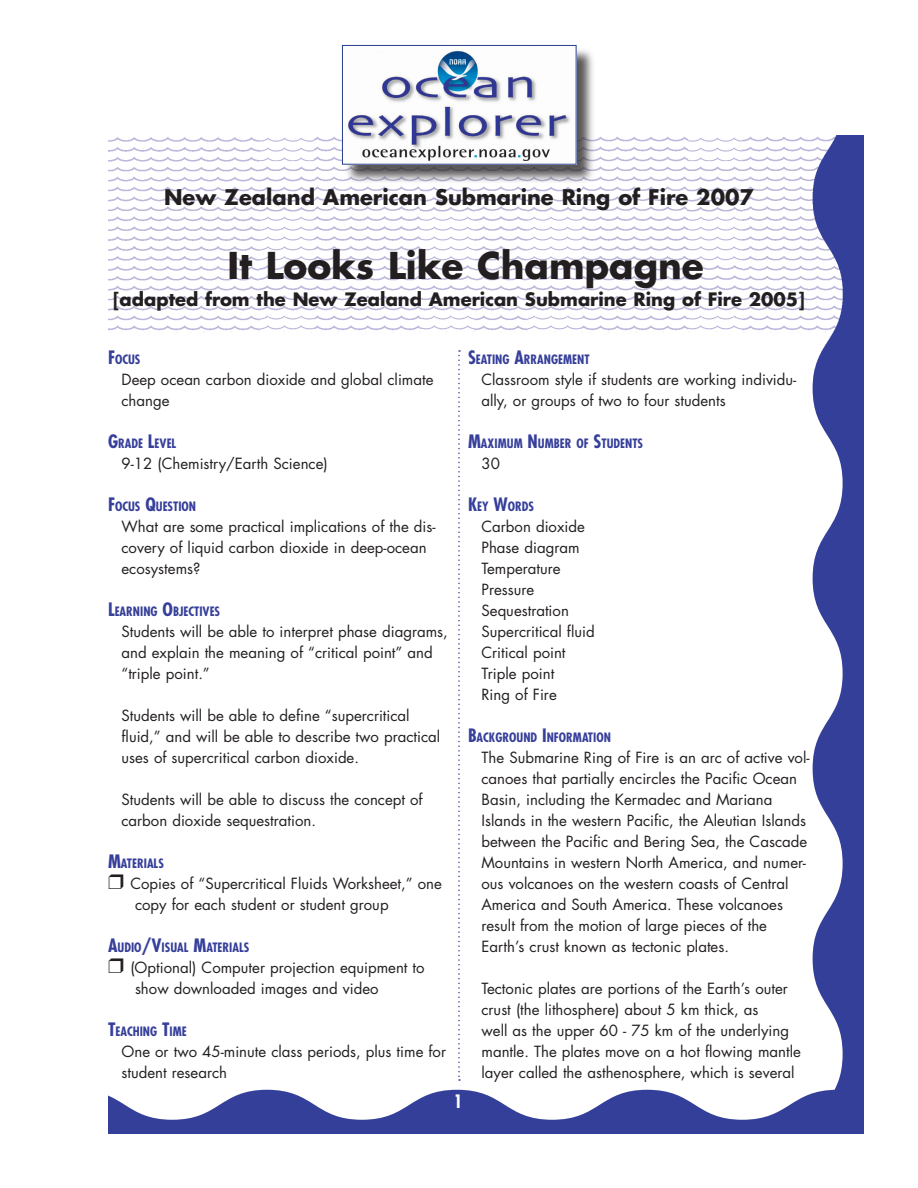
<style>
.page{position:relative;width:918px;height:1188px;background:#fff}
.page>*{position:absolute;margin:0;border:0;box-sizing:border-box;transform-origin:0 0}
.body_text_lists{font:700 36px "Futura";color:#231f20}
.body_text_lists-2{font:700 21px "Futura";color:#231f20}
.body_text_lists-3{font:700 18px "Futura";color:#231f20}
.body_text_lists-4{font:15px/21px "Futura";color:#231f20}
.Materials{font:15px/21px "Futura";color:#231f20}
.Sub_head{font:700 condensed 12.6px "Futura";color:#363f9a}
.s1{font-size:18px}
</style>
<div class="page">
<svg style="left:261px;top:256px;width:52px;height:4px"></svg>
<svg style="left:261px;top:246px;width:52px;height:4px"></svg>
<svg style="left:261px;top:217px;width:52px;height:23px"></svg>
<svg style="left:421px;top:256px;width:53px;height:4px"></svg>
<svg style="left:421px;top:246px;width:53px;height:4px"></svg>
<svg style="left:421px;top:217px;width:53px;height:23px"></svg>
<svg style="left:528px;top:256px;width:53px;height:4px"></svg>
<svg style="left:528px;top:246px;width:53px;height:4px"></svg>
<svg style="left:528px;top:217px;width:53px;height:23px"></svg>
<svg style="left:689px;top:256px;width:52px;height:4px"></svg>
<svg style="left:689px;top:246px;width:52px;height:4px"></svg>
<svg style="left:689px;top:217px;width:52px;height:23px"></svg>
<svg style="left:261px;top:137px;width:52px;height:24px"></svg>
<svg style="left:689px;top:137px;width:52px;height:24px"></svg>
<svg style="left:261px;top:318px;width:52px;height:14px"></svg>
<svg style="left:421px;top:318px;width:53px;height:14px"></svg>
<svg style="left:528px;top:318px;width:53px;height:14px"></svg>
<svg style="left:689px;top:318px;width:52px;height:14px"></svg>
<svg style="left:813px;top:369px;width:51px;height:721px;fill:#343f9a"></svg>
<img style="left:108px;top:137px;width:153px;height:196px">
<img style="left:313px;top:135px;width:108px;height:198px">
<img style="left:474px;top:186px;width:54px;height:145px">
<img style="left:581px;top:136px;width:108px;height:197px">
<img style="left:741px;top:135px;width:123px;height:234px">
<img style="left:260px;top:161px;width:55px;height:52px">
<img style="left:420px;top:183px;width:55px;height:30px">
<img style="left:527px;top:183px;width:55px;height:30px">
<img style="left:688px;top:161px;width:54px;height:52px">
<img style="left:260px;top:265px;width:55px;height:53px">
<img style="left:420px;top:265px;width:55px;height:53px">
<img style="left:527px;top:265px;width:55px;height:53px">
<img style="left:688px;top:265px;width:54px;height:53px">
<div style="left:344px;top:47px;width:253px;height:136px;background:#231f20;opacity:.75"></div>
<img style="left:344px;top:47px;width:231px;height:116px">
<div style="left:342px;top:45px;width:235px;height:120px;border:1px solid #253f8e"></div>
<svg style="left:458px;top:350px;width:2px;height:731px"></svg>
<svg style="left:108px;top:1090px;width:756px;height:44px"></svg>
<p class="body_text_lists-2" style="left:164px;top:183px;width:591px">New Zealand American Submarine Ring of Fire 2007</p>
<p class="body_text_lists" style="left:228px;top:240px;width:478px">It Looks Like Champagne</p>
<p class="body_text_lists-3" style="left:113px;top:287px;width:693px">[adapted from the New Zealand American Submarine Ring of Fire 2005]</p>
<p class="Sub_head" style="left:108px;top:352px;width:34px"><span class="s1">F</span>OCUS</p>
<p class="body_text_lists-4" style="left:122px;top:369px;width:314px">Deep ocean carbon dioxide and global climate change</p>
<p class="Sub_head" style="left:108px;top:436px;width:69px"><span class="s1">G</span>RADE <span class="s1">L</span>EVEL</p>
<p class="body_text_lists-4" style="left:122px;top:453px;width:208px">9-12 (Chemistry/Earth Science)</p>
<p class="Sub_head" style="left:108px;top:499px;width:90px"><span class="s1">F</span>OCUS <span class="s1">Q</span>UESTION</p>
<p class="body_text_lists-4" style="left:122px;top:516px;width:316px">What are some practical implications of the dis&shy;covery of liquid carbon dioxide in deep-ocean ecosystems?</p>
<p class="Sub_head" style="left:108px;top:604px;width:114px"><span class="s1">L</span>EARNING <span class="s1">O</span>BJECTIVES</p>
<p class="body_text_lists-4" style="left:122px;top:621px;width:328px">Students will be able to interpret phase diagrams, and explain the meaning of “critical point” and “triple point.”</p>
<p class="body_text_lists-4" style="left:122px;top:705px;width:320px">Students will be able to define “supercritical fluid,” and will be able to describe two practical uses of supercritical carbon dioxide.</p>
<p class="body_text_lists-4" style="left:122px;top:789px;width:303px">Students will be able to discuss the concept of carbon dioxide sequestration.</p>
<p class="Sub_head" style="left:108px;top:856px;width:57px"><span class="s1">M</span>ATERIALS</p>
<p class="Materials" style="left:135px;top:873px;width:308px;text-indent:-5px">Copies of “Supercritical Fluids Worksheet,” one copy for each student or student group</p>
<p class="Sub_head" style="left:108px;top:940px;width:143px"><span class="s1">A</span>UDIO<span class="s1">/V</span>ISUAL <span class="s1">M</span>ATERIALS</p>
<p class="Materials" style="left:135px;top:957px;width:291px;text-indent:-5px">(Optional) Computer projection equipment to show downloaded images and video</p>
<p class="Sub_head" style="left:108px;top:1024px;width:80px"><span class="s1">T</span>EACHING <span class="s1">T</span>IME</p>
<p class="body_text_lists-4" style="left:122px;top:1041px;width:326px">One or two 45-minute class periods, plus time for student research</p>
<p class="Sub_head" style="left:468px;top:352px;width:123px"><span class="s1">S</span>EATING <span class="s1">A</span>RRANGEMENT</p>
<p class="body_text_lists-4" style="left:482px;top:369px;width:316px">Classroom style if students are working individu&shy;ally, or groups of two to four students</p>
<p class="Sub_head" style="left:468px;top:436px;width:177px"><span class="s1">M</span>AXIMUM <span class="s1">N</span>UMBER OF <span class="s1">S</span>TUDENTS</p>
<p class="body_text_lists-4" style="left:482px;top:453px;width:20px">30</p>
<p class="Sub_head" style="left:468px;top:499px;width:68px"><span class="s1">K</span>EY <span class="s1">W</span>ORDS</p>
<p class="body_text_lists-4" style="left:482px;top:516px;width:105px">Carbon dioxide</p>
<p class="body_text_lists-4" style="left:482px;top:537px;width:100px">Phase diagram</p>
<p class="body_text_lists-4" style="left:482px;top:558px;width:81px">Temperature</p>
<p class="body_text_lists-4" style="left:482px;top:579px;width:54px">Pressure</p>
<p class="body_text_lists-4" style="left:482px;top:600px;width:89px">Sequestration</p>
<p class="body_text_lists-4" style="left:482px;top:621px;width:115px">Supercritical fluid</p>
<p class="body_text_lists-4" style="left:482px;top:642px;width:86px">Critical point</p>
<p class="body_text_lists-4" style="left:482px;top:663px;width:74px">Triple point</p>
<p class="body_text_lists-4" style="left:482px;top:684px;width:77px">Ring of Fire</p>
<p class="Sub_head" style="left:468px;top:730px;width:144px"><span class="s1">B</span>ACKGROUND <span class="s1">I</span>NFORMATION</p>
<p class="body_text_lists-4" style="left:482px;top:747px;width:330px">The Submarine Ring of Fire is an arc of active vol&shy;canoes that partially encircles the Pacific Ocean Basin, including the Kermadec and Mariana Islands in the western Pacific, the Aleutian Islands between the Pacific and Bering Sea, the Cascade Mountains in western North America, and numer&shy;ous volcanoes on the western coasts of Central America and South America. These volcanoes result from the motion of large pieces of the Earth’s crust known as tectonic plates.</p>
<p class="body_text_lists-4" style="left:482px;top:978px;width:321px">Tectonic plates are portions of the Earth’s outer crust (the lithosphere) about 5 km thick, as<br>well as the upper 60 - 75 km of the underlying mantle. The plates move on a hot flowing mantle layer called the asthenosphere, which is several</p>
</div>
